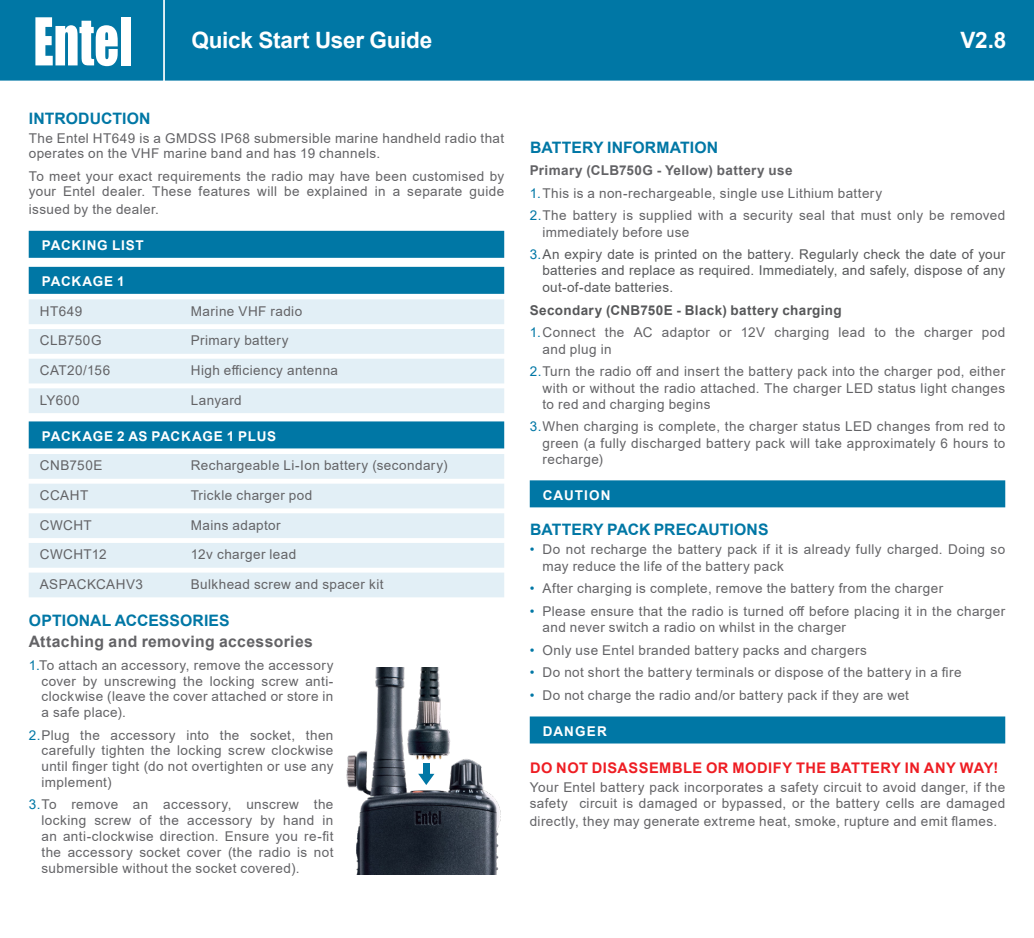
<style>
.page{position:relative;width:1034px;height:938px;background:#fff}
.page>*{position:absolute;margin:0;border:0;box-sizing:border-box;transform-origin:0 0}
.QS_Version_number{font:700 22.5px "Arial";letter-spacing:-.01em;color:#fff}
.Headline_1{font:700 15.75px "Arial";letter-spacing:.005em;color:#0077a5}
.Sub_Title{font:700 15.75px "Arial";letter-spacing:.02em;color:#636366}
.body{font:700 15.75px "Arial";letter-spacing:.005em;color:#0077a5}
.Headline_1-2{font:700 14.62px "Arial";letter-spacing:.035em;color:#ee1d23}
.body-2{font:13.5px/15.8px "Arial";letter-spacing:.03em;color:#636366}
.Packing_List{font:13.5px "Arial";letter-spacing:.03em;color:#636366}
.Numbered_List{font:13.5px/16.2px "Arial";letter-spacing:.02em;color:#57585a;text-align:justify}
.Numbered_List-2{font:13.5px/16.2px "Arial";letter-spacing:.03em;color:#636366}
.Headline_in_box{font:700 13.5px "Arial";letter-spacing:.055em;color:#fff}
.body-3{font:700 13.5px "Arial";letter-spacing:.025em;color:#57585a}
.Sub_Title-2{font:700 13.5px "Arial";letter-spacing:.025em;color:#636366}
.Headline_in_box-2{font:700 13.5px "Arial";letter-spacing:.08em;color:#fff}
.s1{color:#0077a5}
</style>
<div class="page">
<div style="left:0;top:0;width:1033px;height:81px;background:#0077a5"></div>
<hr style="left:163px;top:0;width:2px;height:81px;background:#fff">
<svg style="left:35px;top:17px;width:83px;height:49px"></svg>
<div style="left:121px;top:17px;width:10px;height:48px;background:#fff"></div>
<div style="left:29px;top:231px;width:475px;height:27px;background:#0077a5"></div>
<div style="left:29px;top:267px;width:475px;height:27px;background:#0077a5"></div>
<div style="left:29px;top:299px;width:475px;height:25px;background:#e2eff6"></div>
<div style="left:29px;top:329px;width:475px;height:25px;background:#e2eff6"></div>
<div style="left:29px;top:359px;width:475px;height:24px;background:#e2eff6"></div>
<div style="left:29px;top:388px;width:475px;height:25px;background:#e2eff6"></div>
<div style="left:29px;top:421px;width:475px;height:27px;background:#0077a5"></div>
<div style="left:29px;top:454px;width:475px;height:25px;background:#e2eff6"></div>
<div style="left:29px;top:483px;width:475px;height:25px;background:#e2eff6"></div>
<div style="left:29px;top:513px;width:475px;height:25px;background:#e2eff6"></div>
<div style="left:29px;top:543px;width:475px;height:24px;background:#e2eff6"></div>
<div style="left:29px;top:572px;width:475px;height:25px;background:#e2eff6"></div>
<div style="left:529px;top:480px;width:476px;height:27px;background:#0077a5"></div>
<div style="left:529px;top:716px;width:476px;height:27px;background:#0077a5"></div>
<img style="left:346px;top:667px;width:155px;height:207px">
<svg style="left:418px;top:773px;width:16px;height:12px"></svg>
<div style="left:423px;top:764px;width:6px;height:12px;background:#0077a5"></div>
<p class="QS_Version_number" style="left:191px;top:25px;width:242px">Quick Start User Guide</p>
<p class="QS_Version_number" style="left:960px;top:25px;width:47px">V2.8</p>
<p class="Headline_1" style="left:29px;top:107px;width:123px">INTRODUCTION</p>
<p class="body-2" style="left:29px;top:130px;width:477px">The Entel HT649 is a GMDSS IP68 submersible marine handheld radio that operates on the VHF marine band and has 19 channels.</p>
<p class="body-2" style="left:29px;top:168px;width:477px">To meet your exact requirements the radio may have been customised by your Entel dealer. These features will be explained in a separate guide</p>
<p class="body-2" style="left:29px;top:201px;width:132px">issued by the dealer.</p>
<p class="Headline_in_box" style="left:42px;top:236px;width:103px">PACKING LIST</p>
<p class="Headline_in_box" style="left:42px;top:272px;width:84px">PACKAGE 1</p>
<p class="Packing_List" style="left:40px;top:301px;width:44px">HT649</p>
<p class="Packing_List" style="left:191px;top:301px;width:113px">Marine VHF radio</p>
<p class="Packing_List" style="left:40px;top:331px;width:63px">CLB750G</p>
<p class="Packing_List" style="left:191px;top:331px;width:99px">Primary battery</p>
<p class="Packing_List" style="left:40px;top:361px;width:72px">CAT20/156</p>
<p class="Packing_List" style="left:191px;top:361px;width:149px">High efficiency antenna</p>
<p class="Packing_List" style="left:40px;top:390px;width:41px">LY600</p>
<p class="Packing_List" style="left:191px;top:390px;width:52px">Lanyard</p>
<p class="Headline_in_box" style="left:42px;top:426px;width:236px">PACKAGE 2 AS PACKAGE 1 PLUS</p>
<p class="Packing_List" style="left:40px;top:456px;width:64px">CNB750E</p>
<p class="Packing_List" style="left:191px;top:456px;width:258px">Rechargeable Li-Ion battery (secondary)</p>
<p class="Packing_List" style="left:40px;top:486px;width:50px">CCAHT</p>
<p class="Packing_List" style="left:191px;top:486px;width:123px">Trickle charger pod</p>
<p class="Packing_List" style="left:40px;top:515px;width:53px">CWCHT</p>
<p class="Packing_List" style="left:191px;top:515px;width:91px">Mains adaptor</p>
<p class="Packing_List" style="left:40px;top:545px;width:68px">CWCHT12</p>
<p class="Packing_List" style="left:191px;top:545px;width:107px">12v charger lead</p>
<p class="Packing_List" style="left:40px;top:575px;width:105px">ASPACKCAHV3</p>
<p class="Packing_List" style="left:191px;top:575px;width:194px">Bulkhead screw and spacer kit</p>
<p class="Headline_1" style="left:29px;top:609px;width:202px">OPTIONAL ACCESSORIES</p>
<p class="Sub_Title" style="left:29px;top:630px;width:286px">Attaching and removing accessories</p>
<p class="body-2" style="left:41px;top:657px;width:293px;text-align:justify;text-indent:-13px"><span class="s1">1.</span>To attach an accessory, remove the accessory cover by unscrewing the locking screw anti&shy;clockwise (leave the cover attached or store in a safe place).</p>
<p class="body-2" style="left:41px;top:727px;width:293px;text-align:justify;text-indent:-13px"><span class="s1">2.</span>Plug the accessory into the socket, then carefully tighten the locking screw clockwise until finger tight (do not overtighten or use any implement)</p>
<p class="body-2" style="left:41px;top:796px;width:293px;text-align:justify;text-indent:-13px"><span class="s1">3.</span>To remove an accessory, unscrew the locking screw of the accessory by hand in an anti-clockwise direction. Ensure you re-fit the accessory socket cover (the radio is not submersible without the socket covered).</p>
<p class="body" style="left:530px;top:136px;width:190px">BATTERY INFORMATION</p>
<p class="Sub_Title-2" style="left:529px;top:161px;width:264px">Primary (CLB750G - Yellow) battery use</p>
<p class="Numbered_List-2" style="left:529px;top:185px;width:354px"><span class="s1">1.</span>This is a non-rechargeable, single use Lithium battery</p>
<p class="Numbered_List-2" style="left:542px;top:207px;width:464px;text-indent:-13px"><span class="s1">2.</span>The battery is supplied with a security seal that must only be removed immediately before use</p>
<p class="Numbered_List" style="left:542px;top:246px;width:464px;text-indent:-13px"><span class="s1">3.</span>An expiry date is printed on the battery. Regularly check the date of your batteries and replace as required. Immediately, and safely, dispose of any out-of-date batteries.</p>
<p class="body-3" style="left:529px;top:301px;width:313px">Secondary (CNB750E - Black) battery charging</p>
<p class="body-2" style="left:542px;top:324px;width:464px;text-indent:-13px"><span class="s1">1.</span>Connect the AC adaptor or 12V charging lead to the charger pod and plug in</p>
<p class="body-2" style="left:542px;top:363px;width:464px;text-align:justify;text-indent:-13px"><span class="s1">2.</span>Turn the radio off and insert the battery pack into the charger pod, either with or without the radio attached. The charger LED status light changes to red and charging begins</p>
<p class="body-2" style="left:542px;top:418px;width:464px;text-align:justify;text-indent:-13px"><span class="s1">3.</span>When charging is complete, the charger status LED changes from red to green (a fully discharged battery pack will take approximately 6 hours to recharge)</p>
<p class="Headline_in_box-2" style="left:542px;top:485px;width:69px">CAUTION</p>
<p class="Headline_1" style="left:530px;top:518px;width:240px">BATTERY PACK PRECAUTIONS</p>
<p class="body-2" style="left:542px;top:541px;width:464px;text-indent:-13px"><span class="s1">•</span> Do not recharge the battery pack if it is already fully charged. Doing so may reduce the life of the battery pack</p>
<p class="body-2" style="left:529px;top:580px;width:415px"><span class="s1">•</span> After charging is complete, remove the battery from the charger</p>
<p class="body-2" style="left:542px;top:603px;width:464px;text-indent:-13px"><span class="s1">•</span> Please ensure that the radio is turned off before placing it in the charger and never switch a radio on whilst in the charger</p>
<p class="body-2" style="left:529px;top:642px;width:338px"><span class="s1">•</span> Only use Entel branded battery packs and chargers</p>
<p class="body-2" style="left:529px;top:664px;width:433px"><span class="s1">•</span> Do not short the battery terminals or dispose of the battery in a fire</p>
<p class="body-2" style="left:529px;top:687px;width:380px"><span class="s1">•</span> Do not charge the radio and/or battery pack if they are wet</p>
<p class="Headline_in_box" style="left:542px;top:721px;width:66px">DANGER</p>
<p class="Headline_1-2" style="left:530px;top:757px;width:470px">DO NOT DISASSEMBLE OR MODIFY THE BATTERY IN ANY WAY!</p>
<p class="body-2" style="left:529px;top:779px;width:477px">Your Entel battery pack incorporates a safety circuit to avoid danger, if the safety circuit is damaged or bypassed, or the battery cells are damaged</p>
<p class="body-2" style="left:529px;top:813px;width:469px">directly, they may generate extreme heat, smoke, rupture and emit flames.</p>
</div>
